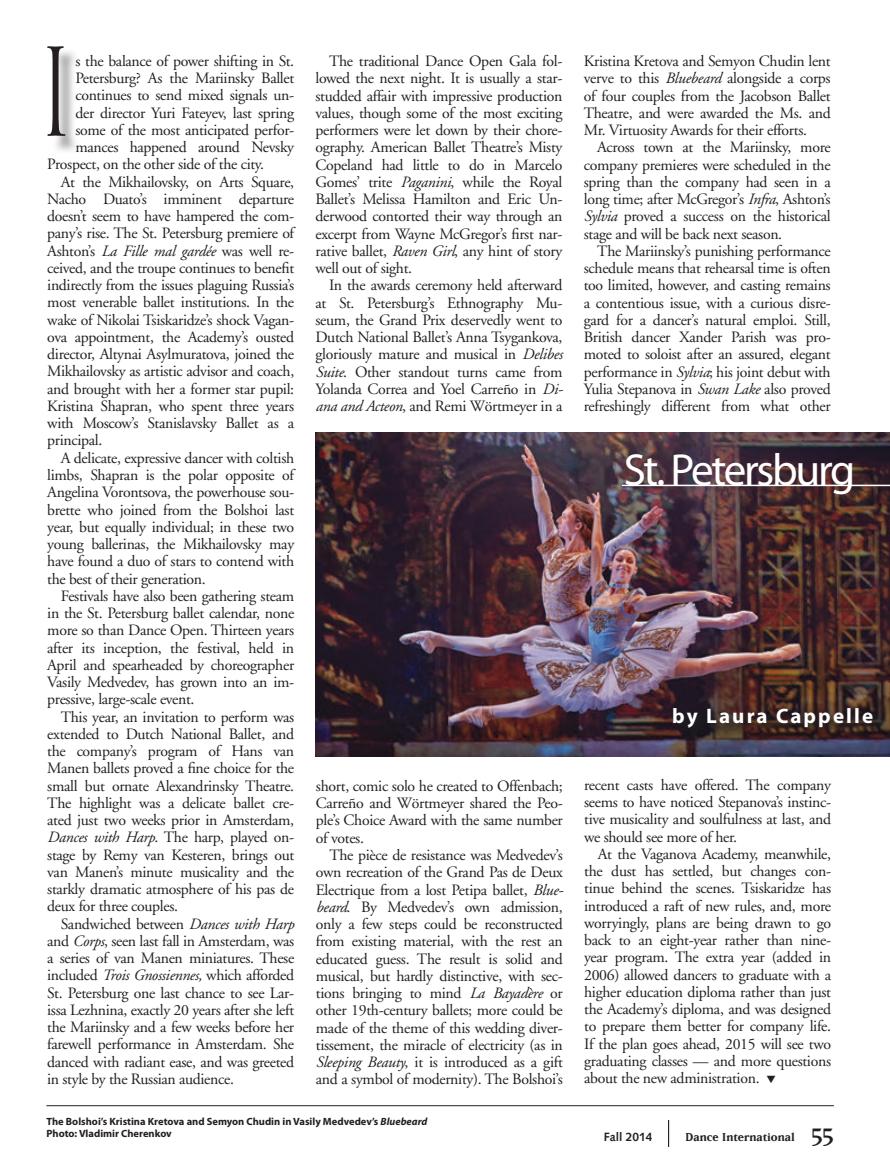
<style>
.page{position:relative;width:890px;height:1166px;background:#fff}
.page>*{position:absolute;margin:0;border:0;box-sizing:border-box;transform-origin:0 0}
.Initial_cap{font:118.5px "Trajan Pro";color:#231f20;scale:.6 1}
.Headline{font:45px "Myriad Pro";letter-spacing:-.05em;color:#fff}
.Report_byline{font:700 21px "Myriad Pro";letter-spacing:.1em;color:#fff}
.Body_Text{font:15.75px/17.2px "Adobe Garamond";letter-spacing:-.02em;color:#231f20;text-align:justify}
.t1{font:700 13.5px "Matrix";letter-spacing:.005em;color:#231f20}
.t2{font:700 12px "Syntax";color:#231f20}
.t3{font:700 10.5px "Myriad Pro";color:#231f20}
.s1{font-style:italic}
.s2{font-weight:400;font-size:30px}
</style>
<div class="page">
<svg style="left:668px;top:1120px;width:1px;height:26px"></svg>
<hr style="left:46px;top:1105px;width:787px;height:1px;background:#231f20">
<img style="left:316px;top:433px;width:573px;height:323px">
<div style="left:50px;top:48px;width:33px;height:106px;background:#231f20;opacity:.5"></div>
<svg style="left:669px;top:704px;width:215px;height:34px;background:#362422"></svg>
<hr style="left:622px;top:484px;width:267px;height:2px;background:#fff">
<p class="Initial_cap" style="left:40px;top:17px;width:54px">I</p>
<p class="Body_Text" style="left:315px;top:53px;width:248px;text-indent:13px">The traditional Dance Open Gala fol&shy;lowed the next night. It is usually a star&shy;studded affair with impressive production values, though some of the most exciting performers were let down by their chore&shy;ography. American Ballet Theatre’s Misty Copeland had little to do in Marcelo Gomes’ trite <span class="s1">Paganini</span>, while the Royal Ballet’s Melissa Hamilton and Eric Un&shy;derwood contorted their way through an excerpt from Wayne McGregor’s first nar&shy;rative ballet, <span class="s1">Raven Girl</span>, any hint of story well out of sight.</p>
<p class="Body_Text" style="left:315px;top:277px;width:249px;text-indent:13px">In the awards ceremony held afterward at St. Petersburg’s Ethnography Mu&shy;seum, the Grand Prix deservedly went to Dutch National Ballet’s Anna Tsygankova, gloriously mature and musical in <span class="s1">Delibes Suite</span>. Other standout turns came from Yolanda Correa and Yoel Carreño in <span class="s1">Di&shy;ana and Acteon</span>, and Remi Wörtmeyer in a</p>
<p class="Body_Text" style="left:75px;top:53px;width:220px">s the balance of power shifting in St.</p>
<p class="Body_Text" style="left:75px;top:70px;width:220px">Petersburg? As the Mariinsky Ballet</p>
<p class="Body_Text" style="left:75px;top:87px;width:220px">continues to send mixed signals un-</p>
<p class="Body_Text" style="left:75px;top:104px;width:220px">der director Yuri Fateyev, last spring</p>
<p class="Body_Text" style="left:75px;top:122px;width:220px">some of the most anticipated perfor-</p>
<p class="Body_Text" style="left:75px;top:139px;width:220px">mances happened around Nevsky</p>
<p class="Body_Text" style="left:47px;top:156px;width:218px">Prospect, on the other side of the city.</p>
<p class="Body_Text" style="left:47px;top:173px;width:248px;text-indent:13px">At the Mikhailovsky, on Arts Square, Nacho Duato’s imminent departure doesn’t seem to have hampered the com&shy;pany’s rise. The St. Petersburg premiere of Ashton’s <span class="s1">La Fille mal gardée</span> was well re&shy;ceived, and the troupe continues to benefit indirectly from the issues plaguing Russia’s most venerable ballet institutions. In the wake of Nikolai Tsiskaridze’s shock Vagan&shy;ova appointment, the Academy’s ousted director, Altynai Asylmuratova, joined the Mikhailovsky as artistic advisor and coach, and brought with her a former star pupil:<br>Kristina Shapran, who spent three years with Moscow’s Stanislavsky Ballet as a principal.</p>
<p class="Body_Text" style="left:47px;top:449px;width:248px;text-indent:13px">A delicate, expressive dancer with coltish limbs, Shapran is the polar opposite of Angelina Vorontsova, the powerhouse sou&shy;brette who joined from the Bolshoi last year, but equally individual; in these two young ballerinas, the Mikhailovsky may have found a duo of stars to contend with the best of their generation.</p>
<p class="Body_Text" style="left:47px;top:587px;width:248px;text-indent:13px">Festivals have also been gathering steam in the St. Petersburg ballet calendar, none more so than Dance Open. Thirteen years after its inception, the festival, held in April and spearheaded by choreographer Vasily Medvedev, has grown into an im&shy;pressive, large-scale event.</p>
<p class="Body_Text" style="left:47px;top:708px;width:248px;text-indent:13px">This year, an invitation to perform was extended to Dutch National Ballet, and the company’s program of Hans van Manen ballets proved a fine choice for the small but ornate Alexandrinsky Theatre.<br>The highlight was a delicate ballet cre&shy;ated just two weeks prior in Amsterdam, <span class="s1">Dances with Harp</span>. The harp, played on&shy;stage by Remy van Kesteren, brings out van Manen’s minute musicality and the starkly dramatic atmosphere of his pas de deux for three couples.</p>
<p class="Body_Text" style="left:47px;top:915px;width:248px;text-indent:14px">Sandwiched between <span class="s1">Dances with Harp </span>and <span class="s1">Corps</span>, seen last fall in Amsterdam, was a series of van Manen miniatures. These included <span class="s1">Trois Gnossiennes,</span> which afforded St. Petersburg one last chance to see Lar&shy;issa Lezhnina, exactly 20 years after she left the Mariinsky and a few weeks before her farewell performance in Amsterdam. She danced with radiant ease, and was greeted in style by the Russian audience.</p>
<p class="Body_Text" style="left:316px;top:777px;width:248px">short, comic solo he created to Offenbach; Carreño and Wörtmeyer shared the Peo&shy;ple’s Choice Award with the same number of votes.</p>
<p class="Body_Text" style="left:316px;top:846px;width:249px;text-indent:13px">The pièce de resistance was Medvedev’s own recreation of the Grand Pas de Deux Electrique from a lost Petipa ballet, <span class="s1">Blue&shy;beard</span>. By Medvedev’s own admission, only a few steps could be reconstructed from existing material, with the rest an educated guess. The result is solid and musical, but hardly distinctive, with sec&shy;tions bringing to mind <span class="s1">La Bayadère</span> or other 19th-century ballets; more could be made of the theme of this wedding diver&shy;tissement, the miracle of electricity (as in <span class="s1">Sleeping Beauty</span>, it is introduced as a gift and a symbol of modernity). The Bolshoi’s</p>
<p class="t3" style="left:46px;top:1114px;width:382px">The Bolshoi’s Kristina Kretova and Semyon Chudin in Vasily Medvedev’s <span class="s1">Bluebeard</span></p>
<p class="t3" style="left:46px;top:1126px;width:127px">Photo: Vladimir Cherenkov</p>
<p class="Body_Text" style="left:583px;top:53px;width:248px">Kristina Kretova and Semyon Chudin lent verve to this <span class="s1">Bluebeard</span> alongside a corps of four couples from the Jacobson Ballet Theatre, and were awarded the Ms. and Mr. Virtuosity Awards for their efforts.</p>
<p class="Body_Text" style="left:583px;top:139px;width:248px;text-indent:13px">Across town at the Mariinsky, more company premieres were scheduled in the spring than the company had seen in a long time; after McGregor’s <span class="s1">Infra</span>, Ashton’s <span class="s1">Sylvia</span> proved a success on the historical stage and will be back next season.</p>
<p class="Body_Text" style="left:583px;top:243px;width:248px;text-indent:13px">The Mariinsky’s punishing performance schedule means that rehearsal time is often too limited, however, and casting remains a contentious issue, with a curious disre&shy;gard for a dancer’s natural emploi. Still, British dancer Xander Parish was pro&shy;moted to soloist after an assured, elegant performance in <span class="s1">Sylvia</span>; his joint debut with Yulia Stepanova in <span class="s1">Swan Lake</span> also proved refreshingly different from what other</p>
<p class="Headline" style="left:623px;top:442px;width:233px">St. Petersburg</p>
<p class="Report_byline" style="left:672px;top:702px;width:202px">by Laura Cappelle</p>
<p class="Body_Text" style="left:584px;top:776px;width:248px">recent casts have offered. The company seems to have noticed Stepanova’s instinc&shy;tive musicality and soulfulness at last, and we should see more of her.</p>
<p class="Body_Text" style="left:584px;top:845px;width:248px;text-indent:13px">At the Vaganova Academy, meanwhile, the dust has settled, but changes con&shy;tinue behind the scenes. Tsiskaridze has introduced a raft of new rules, and, more worryingly, plans are being drawn to go back to an eight-year rather than nine&shy;year program. The extra year (added in 2006) allowed dancers to graduate with a higher education diploma rather than just the Academy’s diploma, and was designed to prepare them better for company life.<br>If the plan goes ahead, 2015 will see two graduating classes — and more questions about the new administration. ▼</p>
<p class="t2" style="left:604px;top:1129px;width:50px">Fall 2014</p>
<p class="t1" style="left:685px;top:1129px;width:150px">Dance International <span class="s2">55</span></p>
</div>
